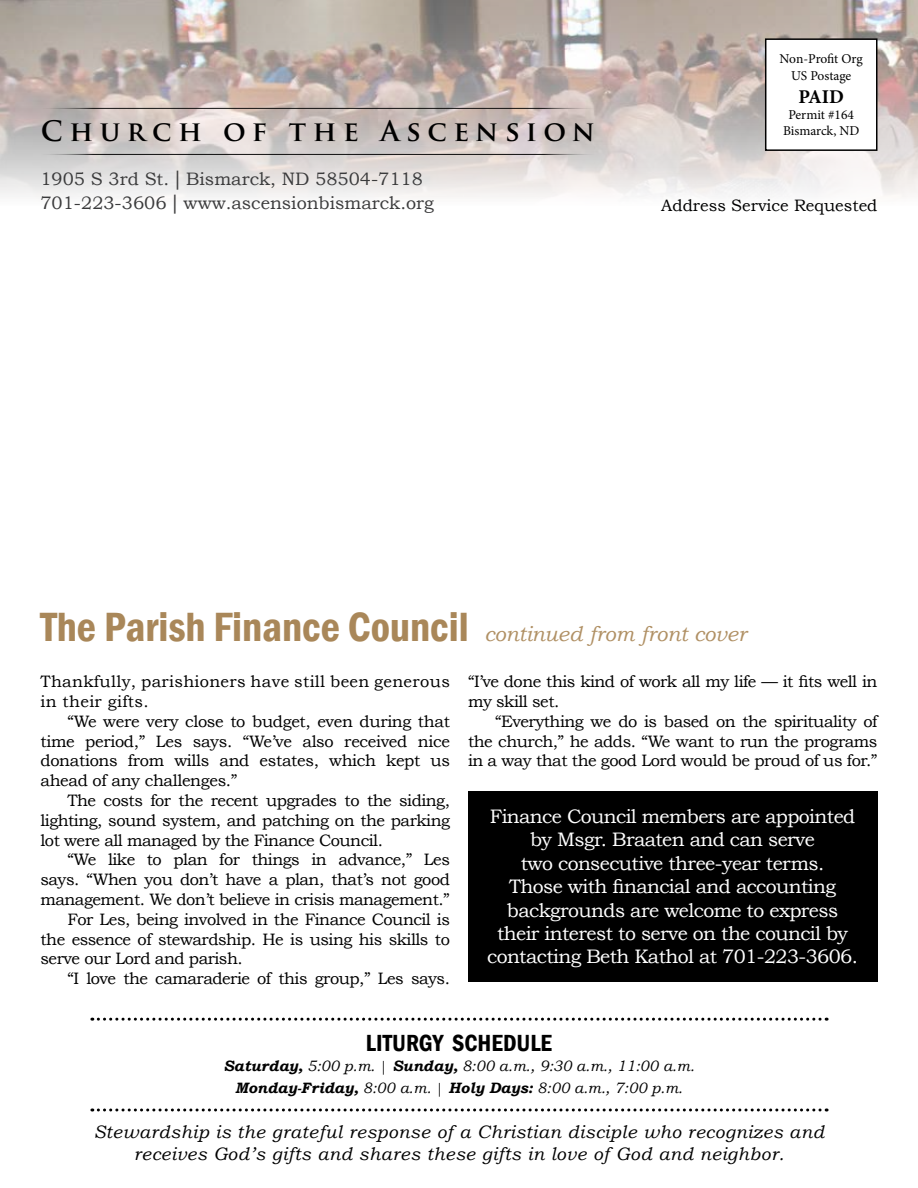
<style>
.page{position:relative;width:918px;height:1188px;background:#fff}
.page>*{position:absolute;margin:0;border:0;box-sizing:border-box;transform-origin:0 0}
.t1{font:600 condensed 42px "Franklin Gothic";color:#a98759}
.t2{font:700 27.45px "Trajan Pro";letter-spacing:.235em;color:#000}
.t3{font:600 condensed 24px "Franklin Gothic";color:#000}
.Call-To-Action{font:19.5px/23.4px "Bookman Old Style";letter-spacing:-.03em;color:#fff;text-align:center}
.t4{font:700 19.5px "Minion Pro";color:#000}
.Body{font:italic 18px/22.5px "Bookman Old Style";letter-spacing:.03em;color:#000;text-align:center}
.Body-2{font:18px "Bookman Old Style";color:#3b3b3c}
.Body-3{font:16.5px/19.8px "Bookman Old Style";letter-spacing:-.03em;color:#000;text-align:justify}
.Body-4{font:16.5px/19.8px "Bookman Old Style";letter-spacing:.02em;color:#000}
.Body-5{font:16.5px "Bookman Old Style";color:#000}
.t5{font:italic 15px "Bookman Old Style";color:#000}
.t6{font:13.5px/16.2px "Minion Pro";letter-spacing:-.005em;color:#000;text-align:center}
.s1{font-family:"Alegreya Sans";font-weight:500}
.s2{font-family:"Bookman Old Style";font-weight:400;font-style:italic;font-stretch:normal;font-size:21px;color:#b09064}
.s3{font-weight:700}
.s4{font-family:"Baskerville";font-style:normal}
</style>
<div class="page">
<svg style="left:92px;top:1018px;width:728px;height:3px"></svg>
<svg style="left:92px;top:1108px;width:728px;height:4px"></svg>
<div style="left:468px;top:791px;width:409px;height:191px;background:#000"></div>
<img style="left:0;top:0;width:918px;height:197px">
<div style="left:766px;top:39px;width:111px;height:111px;background:#fff"></div>
<div style="left:765px;top:38px;width:113px;height:113px;border:2px solid #000"></div>
<hr style="left:36px;top:108px;width:564px;height:1px;background:#000">
<hr style="left:36px;top:154px;width:564px;height:1px;background:#000">
<p class="t2" style="left:41px;top:114px;width:556px">Church of the Ascension</p>
<p class="t6" style="left:780px;top:51px;width:85px">Non-Profit Org<br>US Postage</p>
<p class="t4" style="left:798px;top:83px;width:47px">PAID</p>
<p class="t6" style="left:783px;top:107px;width:78px">Permit #164<br>Bismarck, ND</p>
<p class="Body-2" style="left:40px;top:169px;width:384px">1905 S 3rd St. <span class="s1">|</span> Bismarck, ND 58504-7118</p>
<p class="Body-2" style="left:40px;top:193px;width:395px">701-223-3606 <span class="s1">|</span> www.ascensionbismarck.org</p>
<p class="Body-5" style="left:661px;top:196px;width:218px">Address Service Requested</p>
<p class="t1" style="left:40px;top:599px;width:708px">The Parish Finance Council <span class="s2">continued from front cover</span></p>
<p class="Body-4" style="left:40px;top:672px;width:411px">Thankfully, parishioners have still been generous in their gifts.</p>
<p class="Body-3" style="left:40px;top:711px;width:411px;text-indent:27px">“We were very close to budget, even during that time period,” Les says. “We’ve also received nice donations from wills and estates, which kept us ahead of any challenges.”</p>
<p class="Body-3" style="left:40px;top:790px;width:411px;text-indent:27px">The costs for the recent upgrades to the siding, lighting, sound system, and patching on the parking lot were all managed by the Finance Council.</p>
<p class="Body-3" style="left:40px;top:850px;width:411px;text-indent:27px">“We like to plan for things in advance,” Les says. “When you don’t have a plan, that’s not good management. We don’t believe in crisis management.”</p>
<p class="Body-3" style="left:40px;top:909px;width:411px;text-indent:27px">For Les, being involved in the Finance Council is the essence of stewardship. He is using his skills to serve our Lord and parish.</p>
<p class="Body-3" style="left:68px;top:969px;width:384px">“I love the camaraderie of this group,” Les says.</p>
<p class="Body-3" style="left:468px;top:672px;width:411px">“I’ve done this kind of work all my life — it fits well in my skill set.</p>
<p class="Body-3" style="left:468px;top:711px;width:411px;text-indent:27px">“Everything we do is based on the spirituality of the church,” he adds. “We want to run the programs in a way that the good Lord would be proud of us for.”</p>
<p class="Call-To-Action" style="left:487px;top:805px;width:372px">Finance Council members are appointed by Msgr. Braaten and can serve<br>two consecutive three-year terms.<br>Those with financial and accounting backgrounds are welcome to express their interest to serve on the council by contacting Beth Kathol at 701-223-3606.</p>
<p class="t3" style="left:366px;top:1027px;width:188px">LITURGY SCHEDULE</p>
<p class="t5" style="left:223px;top:1057px;width:473px"><span class="s3">Saturday,</span> 5:00 p.m. <span class="s4">|</span> <span class="s3">Sunday,</span> 8:00 a.m., 9:30 a.m., 11:00 a.m.</p>
<p class="t5" style="left:235px;top:1079px;width:449px"><span class="s3">Monday-Friday,</span> 8:00 a.m. <span class="s4">|</span> <span class="s3">Holy Days:</span> 8:00 a.m., 7:00 p.m.</p>
<p class="Body" style="left:94px;top:1121px;width:732px">Stewardship is the grateful response of a Christian disciple who recognizes and receives God’s gifts and shares these gifts in love of God and neighbor.</p>
</div>
